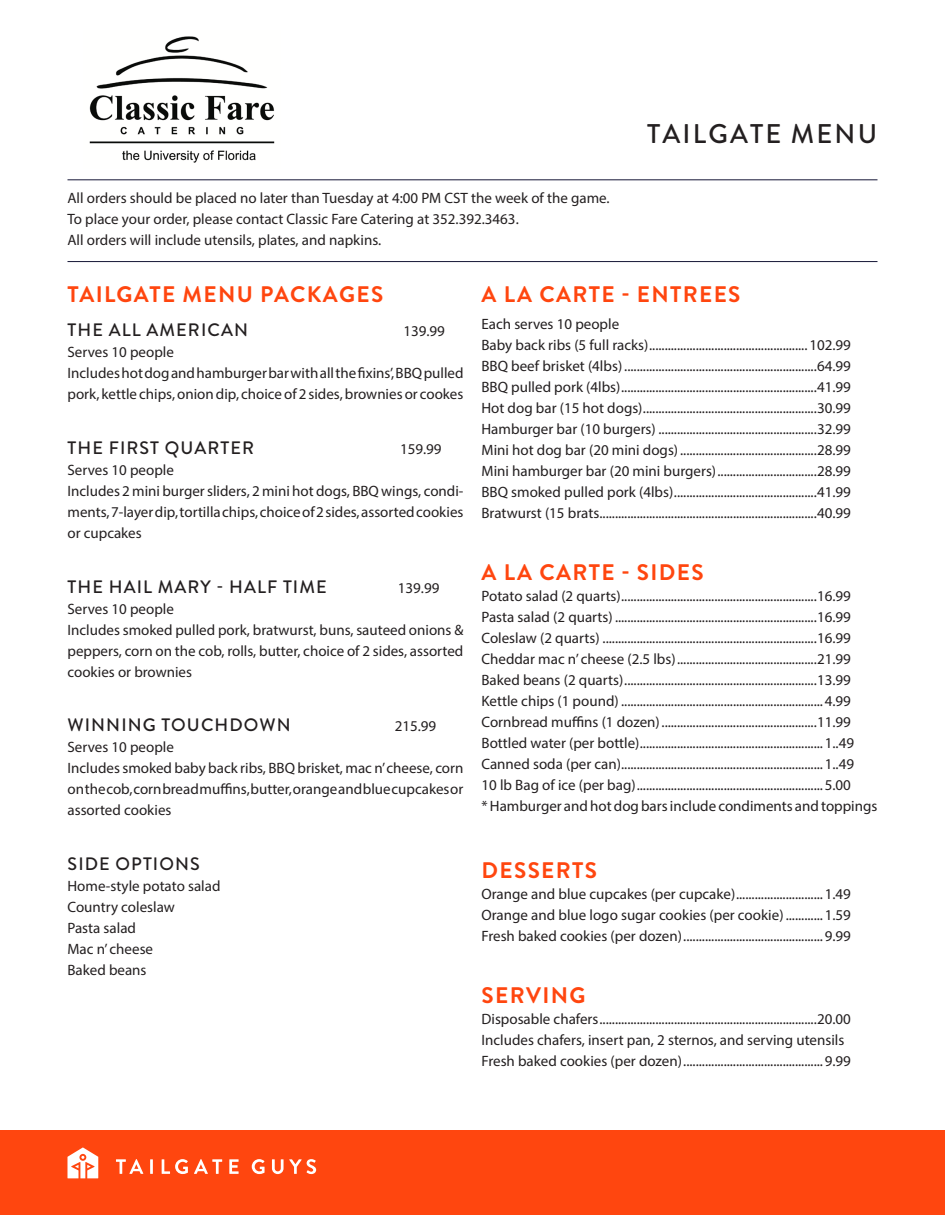
<style>
.page{position:relative;width:945px;height:1215px;background:#fff}
.page>*{position:absolute;margin:0;border:0;box-sizing:border-box;transform-origin:0 0}
.t1{font:500 27px "Brandon Grotesque";letter-spacing:.08em;color:#231f20}
.Heading_One{font:700 22.5px "Brandon Grotesque";letter-spacing:.06em;color:#ff460f}
.Heading_Two{font:500 18px "Brandon Grotesque";letter-spacing:.06em;color:#231f20}
.Body_Copy{font:15px/21px "Myriad Pro";color:#231f20;text-align:justify}
.Heading_Two-2{font:15px "Myriad Pro";color:#231f20}
</style>
<div class="page">
<div style="left:0;top:1130px;width:945px;height:85px;background:#ff460f"></div>
<svg style="left:67px;top:1147px;width:31px;height:31px"></svg>
<svg style="left:116px;top:1159px;width:27px;height:15px"></svg>
<hr style="left:150px;top:1159px;width:3px;height:15px;background:#fff">
<svg style="left:162px;top:1159px;width:26px;height:15px"></svg>
<svg style="left:194px;top:1159px;width:28px;height:15px"></svg>
<svg style="left:229px;top:1159px;width:10px;height:15px"></svg>
<svg style="left:252px;top:1159px;width:13px;height:15px"></svg>
<svg style="left:272px;top:1159px;width:44px;height:15px"></svg>
<hr style="left:68px;top:179px;width:810px;height:1px;background:#151636">
<hr style="left:68px;top:261px;width:810px;height:1px;background:#151636">
<img style="left:89px;top:36px;width:186px;height:127px">
<p class="Body_Copy" style="left:68px;top:187px;width:544px">All orders should be placed no later than Tuesday at 4:00 PM CST the week of the game.</p>
<p class="Body_Copy" style="left:68px;top:208px;width:453px">To place your order, please contact Classic Fare Catering at 352.392.3463.</p>
<p class="Body_Copy" style="left:68px;top:229px;width:315px">All orders will include utensils, plates, and napkins.</p>
<p class="t1" style="left:647px;top:115px;width:231px">TAILGATE MENU</p>
<p class="Heading_One" style="left:68px;top:279px;width:317px">TAILGATE MENU PACKAGES</p>
<p class="Heading_Two" style="left:68px;top:318px;width:182px">THE ALL AMERICAN</p>
<p class="Heading_Two-2" style="left:403px;top:322px;width:43px">139.99</p>
<p class="Body_Copy" style="left:68px;top:341px;width:108px">Serves 10 people</p>
<p class="Body_Copy" style="left:68px;top:362px;width:398px">Includes hot dog and hamburger bar with all the fixins’, BBQ pulled pork, kettle chips, onion dip, choice of 2 sides, brownies or cookes</p>
<p class="Heading_Two" style="left:68px;top:435px;width:188px">THE FIRST QUARTER</p>
<p class="Heading_Two-2" style="left:400px;top:440px;width:43px">159.99</p>
<p class="Body_Copy" style="left:68px;top:459px;width:108px">Serves 10 people</p>
<p class="Body_Copy" style="left:68px;top:480px;width:398px">Includes 2 mini burger sliders, 2 mini hot dogs, BBQ wings, condi&shy;ments, 7-layer dip, tortilla chips, choice of 2 sides, assorted cookies or cupcakes</p>
<p class="Heading_Two" style="left:68px;top:574px;width:261px">THE HAIL MARY - HALF TIME</p>
<p class="Heading_Two-2" style="left:398px;top:578px;width:43px">139.99</p>
<p class="Body_Copy" style="left:68px;top:598px;width:108px">Serves 10 people</p>
<p class="Body_Copy" style="left:68px;top:619px;width:397px">Includes smoked pulled pork, bratwurst, buns, sauteed onions &amp; peppers, corn on the cob, rolls, butter, choice of 2 sides, assorted cookies or brownies</p>
<p class="Heading_Two" style="left:68px;top:713px;width:225px">WINNING TOUCHDOWN</p>
<p class="Heading_Two-2" style="left:395px;top:717px;width:43px">215.99</p>
<p class="Body_Copy" style="left:68px;top:737px;width:108px">Serves 10 people</p>
<p class="Body_Copy" style="left:68px;top:758px;width:397px">Includes smoked baby back ribs, BBQ brisket, mac n’ cheese, corn on the cob, corn bread muffins, butter, orange and blue cupcakes or assorted cookies</p>
<p class="Heading_Two" style="left:68px;top:852px;width:134px">SIDE OPTIONS</p>
<p class="Body_Copy" style="left:68px;top:875px;width:154px">Home-style potato salad</p>
<p class="Body_Copy" style="left:68px;top:896px;width:109px">Country coleslaw</p>
<p class="Body_Copy" style="left:68px;top:917px;width:70px">Pasta salad</p>
<p class="Body_Copy" style="left:68px;top:938px;width:87px">Mac n’ cheese</p>
<p class="Body_Copy" style="left:68px;top:959px;width:81px">Baked beans</p>
<p class="Heading_One" style="left:482px;top:279px;width:260px">A LA CARTE - ENTREES</p>
<p class="Body_Copy" style="left:482px;top:314px;width:139px">Each serves 10 people</p>
<p class="Body_Copy" style="left:482px;top:335px;width:371px">Baby back ribs (5 full racks)...................................................102.99</p>
<p class="Body_Copy" style="left:482px;top:356px;width:371px">BBQ beef brisket (4lbs)..............................................................64.99</p>
<p class="Body_Copy" style="left:482px;top:377px;width:371px">BBQ pulled pork (4lbs)...............................................................41.99</p>
<p class="Body_Copy" style="left:482px;top:398px;width:371px">Hot dog bar (15 hot dogs)........................................................30.99</p>
<p class="Body_Copy" style="left:482px;top:419px;width:371px">Hamburger bar (10 burgers) ...................................................32.99</p>
<p class="Body_Copy" style="left:482px;top:440px;width:371px">Mini hot dog bar (20 mini dogs)............................................28.99</p>
<p class="Body_Copy" style="left:482px;top:461px;width:371px">Mini hamburger bar (20 mini burgers)................................28.99</p>
<p class="Body_Copy" style="left:482px;top:482px;width:371px">BBQ smoked pulled pork (4lbs)..............................................41.99</p>
<p class="Body_Copy" style="left:482px;top:503px;width:371px">Bratwurst (15 brats......................................................................40.99</p>
<p class="Heading_One" style="left:482px;top:556px;width:223px">A LA CARTE - SIDES</p>
<p class="Body_Copy" style="left:482px;top:585px;width:371px">Potato salad (2 quarts)...............................................................16.99</p>
<p class="Body_Copy" style="left:482px;top:606px;width:371px">Pasta salad (2 quarts) .................................................................16.99</p>
<p class="Body_Copy" style="left:482px;top:627px;width:371px">Coleslaw (2 quarts) .....................................................................16.99</p>
<p class="Body_Copy" style="left:482px;top:648px;width:371px">Cheddar mac n’ cheese (2.5 lbs).............................................21.99</p>
<p class="Body_Copy" style="left:482px;top:669px;width:371px">Baked beans (2 quarts)..............................................................13.99</p>
<p class="Body_Copy" style="left:482px;top:690px;width:371px">Kettle chips (1 pound) .................................................................4.99</p>
<p class="Body_Copy" style="left:482px;top:711px;width:371px">Cornbread muffins (1 dozen)..................................................11.99</p>
<p class="Body_Copy" style="left:482px;top:732px;width:374px">Bottled water (per bottle)...........................................................1..49</p>
<p class="Body_Copy" style="left:482px;top:753px;width:374px">Canned soda (per can).................................................................1..49</p>
<p class="Body_Copy" style="left:482px;top:774px;width:371px">10 lb Bag of ice (per bag)............................................................5.00</p>
<p class="Body_Copy" style="left:482px;top:795px;width:397px">* Hamburger and hot dog bars include condiments and toppings</p>
<p class="Heading_One" style="left:482px;top:855px;width:117px">DESSERTS</p>
<p class="Body_Copy" style="left:482px;top:884px;width:371px">Orange and blue cupcakes (per cupcake)............................1.49</p>
<p class="Body_Copy" style="left:482px;top:905px;width:371px">Orange and blue logo sugar cookies (per cookie) ............1.59</p>
<p class="Body_Copy" style="left:482px;top:926px;width:371px">Fresh baked cookies (per dozen).............................................9.99</p>
<p class="Heading_One" style="left:482px;top:979px;width:105px">SERVING</p>
<p class="Body_Copy" style="left:482px;top:1008px;width:371px">Disposable chafers......................................................................20.00</p>
<p class="Body_Copy" style="left:482px;top:1029px;width:364px">Includes chafers, insert pan, 2 sternos, and serving utensils</p>
<p class="Body_Copy" style="left:482px;top:1050px;width:371px">Fresh baked cookies (per dozen).............................................9.99</p>
</div>
